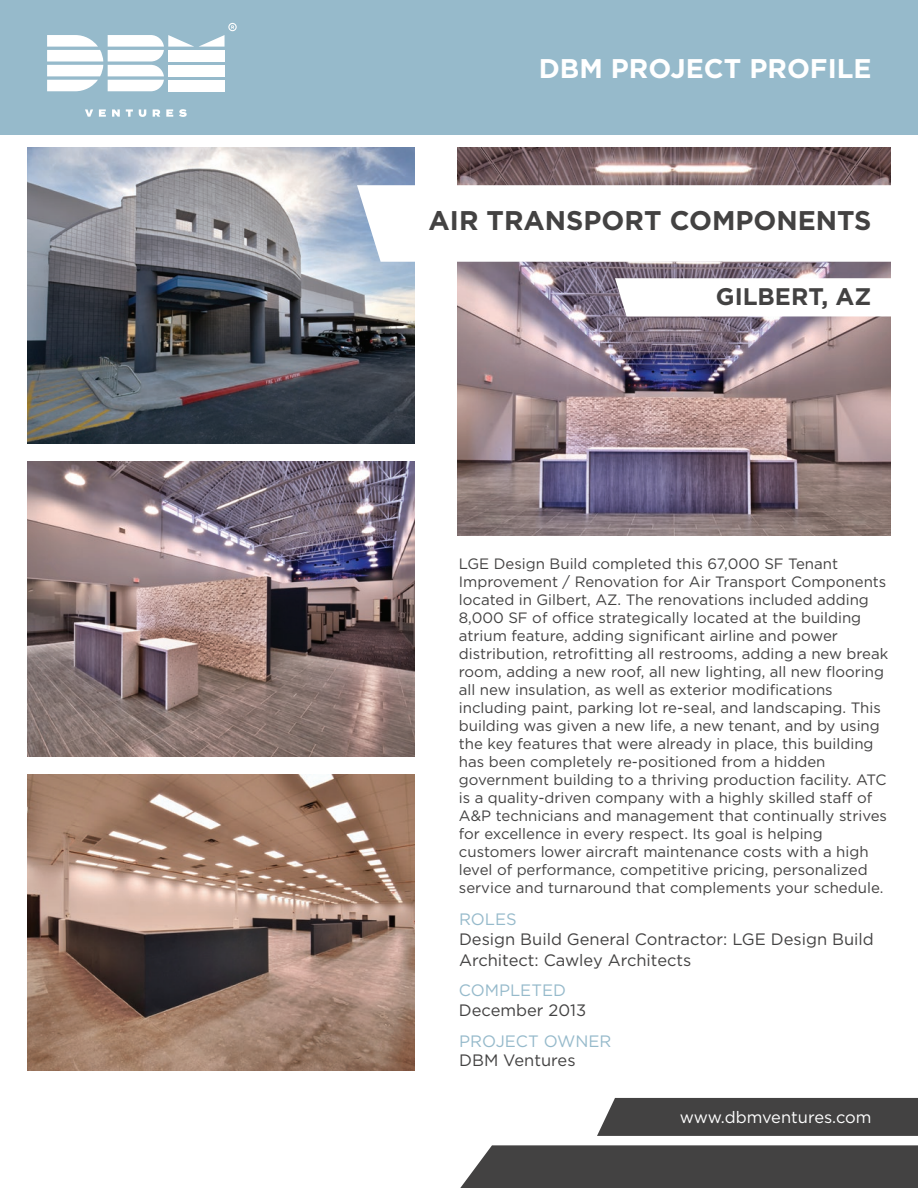
<style>
.page{position:relative;width:918px;height:1188px;background:#fff}
.page>*{position:absolute;margin:0;border:0;box-sizing:border-box;transform-origin:0 0}
.t1{font:700 27px "Gotham";color:#434242}
.t2{font:700 27px "Gotham";color:#fff}
.t3{font:700 24px "Gotham";color:#434242}
.t4{font:16.5px/21.6px "Gotham";color:#434242}
.t5{font:16.5px "Gotham";color:#96bacb}
.t6{font:16.5px "Gotham";color:#fff}
.t7{font:15px/18px "Gotham";color:#434242}
</style>
<div class="page">
<div style="left:0;top:0;width:918px;height:135px;background:#96bacb"></div>
<svg style="left:85px;top:109px;width:8px;height:8px"></svg>
<svg style="left:99px;top:109px;width:7px;height:8px"></svg>
<svg style="left:112px;top:109px;width:8px;height:8px"></svg>
<svg style="left:126px;top:109px;width:7px;height:8px"></svg>
<svg style="left:139px;top:109px;width:7px;height:8px"></svg>
<svg style="left:153px;top:109px;width:7px;height:8px"></svg>
<svg style="left:179px;top:109px;width:8px;height:8px"></svg>
<svg style="left:166px;top:109px;width:7px;height:8px"></svg>
<svg style="left:47px;top:23px;width:190px;height:68px"></svg>
<img style="left:27px;top:148px;width:387px;height:295px">
<img style="left:27px;top:461px;width:387px;height:296px">
<img style="left:27px;top:775px;width:387px;height:295px">
<img style="left:457px;top:148px;width:434px;height:388px">
<svg style="left:357px;top:185px;width:534px;height:77px"></svg>
<svg style="left:615px;top:278px;width:276px;height:38px"></svg>
<div style="left:460px;top:1145px;width:458px;height:43px;background:#434242"></div>
<div style="left:597px;top:1098px;width:321px;height:38px;background:#434242"></div>
<p class="t2" style="left:539px;top:51px;width:334px">DBM PROJECT PROFILE</p>
<p class="t1" style="left:429px;top:202px;width:444px">AIR TRANSPORT COMPONENTS</p>
<p class="t3" style="left:716px;top:281px;width:157px">GILBERT, AZ</p>
<p class="t7" style="left:459px;top:555px;width:381px">LGE Design Build completed this 67,000 SF Tenant</p>
<p class="t7" style="left:459px;top:573px;width:429px">Improvement / Renovation for Air Transport Components located in Gilbert, AZ. The renovations included adding<br>8,000 SF of office strategically located at the building</p>
<p class="t7" style="left:459px;top:627px;width:381px">atrium feature, adding significant airline and power</p>
<p class="t7" style="left:459px;top:645px;width:431px">distribution, retrofitting all restrooms, adding a new break room, adding a new roof, all new lighting, all new flooring all new insulation, as well as exterior modifications</p>
<p class="t7" style="left:459px;top:699px;width:423px">including paint, parking lot re-seal, and landscaping. This building was given a new life, a new tenant, and by using the key features that were already in place, this building has been completely re-positioned from a hidden</p>
<p class="t7" style="left:459px;top:771px;width:430px">government building to a thriving production facility. ATC is a quality-driven company with a highly skilled staff of A&amp;P technicians and management that continually strives for excellence in every respect. Its goal is helping</p>
<p class="t7" style="left:459px;top:843px;width:411px">customers lower aircraft maintenance costs with a high level of performance, competitive pricing, personalized</p>
<p class="t7" style="left:459px;top:879px;width:426px">service and turnaround that complements your schedule.</p>
<p class="t5" style="left:459px;top:908px;width:59px">ROLES</p>
<p class="t4" style="left:459px;top:928px;width:416px">Design Build General Contractor: LGE Design Build<br>Architect: Cawley Architects</p>
<p class="t5" style="left:459px;top:979px;width:109px">COMPLETED</p>
<p class="t4" style="left:459px;top:999px;width:129px">December 2013</p>
<p class="t5" style="left:459px;top:1030px;width:154px">PROJECT OWNER</p>
<p class="t4" style="left:459px;top:1050px;width:118px">DBM Ventures</p>
<p class="t6" style="left:680px;top:1107px;width:193px">www.dbmventures.com</p>
</div>
